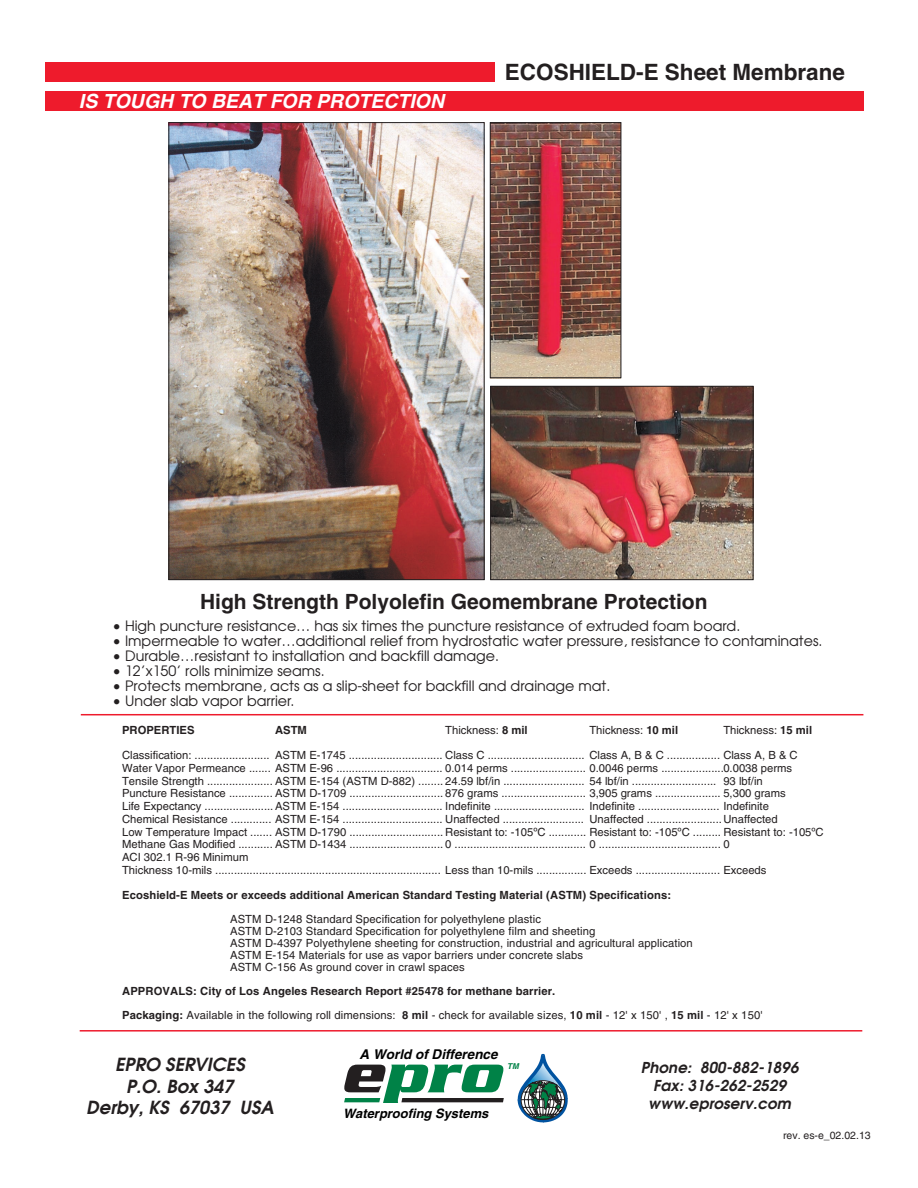
<style>
.page{position:relative;width:918px;height:1188px;background:#fff}
.page>*{position:absolute;margin:0;border:0;box-sizing:border-box;transform-origin:0 0}
.t1{font:700 22.5px "Helvetica";color:#231f20}
.t2{font:700 21px "Helvetica";color:#231f20}
.t3{font:italic 700 19.5px "Helvetica";color:#fff}
.t4{font:italic 600 18px/21.8px "Avant Garde";color:#231f20;text-align:center}
.t5{font:italic 600 15px/18px "Avant Garde";color:#231f20;text-align:center}
.t6{font:14.25px "Avant Garde";color:#231f20}
.t7{font:italic 700 13.5px "Helvetica";color:#000}
.t8{font:italic 700 12.9px "Helvetica";color:#000}
.t9{font:11.25px/12.8px "Helvetica";color:#231f20}
.t10{font:700 11.25px/24px "Helvetica";letter-spacing:.01em;color:#231f20}
.t11{font:10.5px "Helvetica";color:#231f20}
.t12{font:italic 700 8.1px "Helvetica";color:#008247}
.s1{font-weight:400}
.s2{font-weight:700}
</style>
<div class="page">
<div style="left:45px;top:63px;width:450px;height:19px;background:#ee1b2c"></div>
<div style="left:45px;top:91px;width:819px;height:19px;background:#ee1b2c"></div>
<hr style="left:80px;top:1030px;width:782px;height:2px;background:#ee1b2c">
<hr style="left:81px;top:714px;width:782px;height:1px;background:#ee1b2c">
<svg style="left:517px;top:1053px;width:51px;height:70px"></svg>
<svg style="left:344px;top:1065px;width:160px;height:38px"></svg>
<img style="left:168px;top:122px;width:586px;height:458px">
<h3 class="t3" style="left:79px;top:94px;width:370px">IS TOUGH TO BEAT FOR PROTECTION</h3>
<h1 class="t1" style="left:505px;top:64px;width:342px">ECOSHIELD-E Sheet Membrane</h1>
<h2 class="t2" style="left:200px;top:594px;width:509px">High Strength Polyolefin Geomembrane Protection</h2>
<p class="t6" style="left:112px;top:620px;width:629px">• High puncture resistance… has six times the puncture resistance of extruded foam board.</p>
<p class="t6" style="left:112px;top:635px;width:712px">• Impermeable to water…additional relief from hydrostatic water pressure, resistance to contaminates.</p>
<p class="t6" style="left:112px;top:650px;width:388px">• Durable…resistant to installation and backfill damage.</p>
<p class="t6" style="left:112px;top:665px;width:214px">• 12’x150’ rolls minimize seams.</p>
<p class="t6" style="left:112px;top:680px;width:499px">• Protects membrane, acts as a slip-sheet for backfill and drainage mat.</p>
<p class="t6" style="left:112px;top:695px;width:183px">• Under slab vapor barrier.</p>
<p class="t10" style="left:122px;top:719px;width:74px">PROPERTIES</p>
<p class="t9" style="left:122px;top:750px;width:703px">Classification: ........................<br>Water Vapor Permeance ....... ASTM E-96 .................................. 0.014 perms ........................ 0.0046 perms ....................0.0038 perms Tensile Strength ..................... ASTM E-154 (ASTM D-882) ........ 24.59 lbf/in .......................... 54 lbf/in ...........................<br>Puncture Resistance .............. ASTM D-1709 .............................. 876 grams ........................... 3,905 grams ..................... 5,300 grams<br>Life Expectancy ......................ASTM E-154 ................................ Indefinite ............................. Indefinite .......................... Indefinite<br>Chemical Resistance ............. ASTM E-154 ................................ Unaffected ..........................<br>Low Temperature Impact ....... ASTM D-1790 .............................. Resistant to: -105ºC ............ Resistant to: -105ºC ......... Resistant to: -105ºC Methane Gas Modified ........... ASTM D-1434 .............................. 0 .......................................... 0 ....................................... 0<br>ACI 302.1 R-96 Minimum<br>Thickness 10-mils ........................................................................ Less than 10-mils ................ Exceeds ........................... Exceeds</p>
<p class="t10" style="left:122px;top:884px;width:551px">Ecoshield-E Meets or exceeds additional American Standard Testing Material (ASTM) Specifications:</p>
<p class="t9" style="left:230px;top:914px;width:464px;line-height:12px">ASTM D-1248 Standard Specification for polyethylene plastic<br>ASTM D-2103 Standard Specification for polyethylene film and sheeting<br>ASTM D-4397 Polyethylene sheeting for construction, industrial and agricultural application ASTM E-154 Materials for use as vapor barriers under concrete slabs<br>ASTM C-156 As ground cover in crawl spaces</p>
<p class="t10" style="left:122px;top:981px;width:642px">APPROVALS: City of Los Angeles Research Report #25478 for methane barrier.<br>Packaging: <span class="s1">Available in the following roll dimensions:</span> 8 mil <span class="s1">- check for available sizes,</span> 10 mil <span class="s1">- 12' x 150' ,</span> 15 mil <span class="s1">- 12' x 150'</span></p>
<p class="t10" style="left:275px;top:719px;width:33px">ASTM</p>
<p class="t9" style="left:589px;top:724px;width:90px">Thickness: <span class="s2">10 mil</span></p>
<p class="t9" style="left:445px;top:724px;width:84px">Thickness: <span class="s2">8 mil</span></p>
<p class="t9" style="left:275px;top:750px;width:524px">ASTM E-1745 .............................. Class C ............................... Class A, B &amp; C ................. Class A, B &amp; C</p>
<p class="t9" style="left:723px;top:724px;width:90px">Thickness: <span class="s2">15 mil</span></p>
<p class="t9" style="left:723px;top:775px;width:41px">93 lbf/in</p>
<p class="t9" style="left:589px;top:814px;width:190px">Unaffected ........................Unaffected</p>
<h3 class="t4" style="left:86px;top:1055px;width:189px">EPRO SERVICES<br>P.O. Box 347<br>Derby, KS 67037 USA</h3>
<p class="t7" style="left:360px;top:1049px;width:142px">A World of Difference</p>
<p class="t12" style="left:507px;top:1064px;width:15px">TM</p>
<p class="t8" style="left:343px;top:1109px;width:149px">Waterproofing Systems</p>
<h3 class="t5" style="left:641px;top:1060px;width:162px">Phone: 800-882-1896<br>Fax: 316-262-2529 www.eproserv.com</h3>
<p class="t11" style="left:783px;top:1132px;width:89px">rev. es-e_02.02.13</p>
</div>
